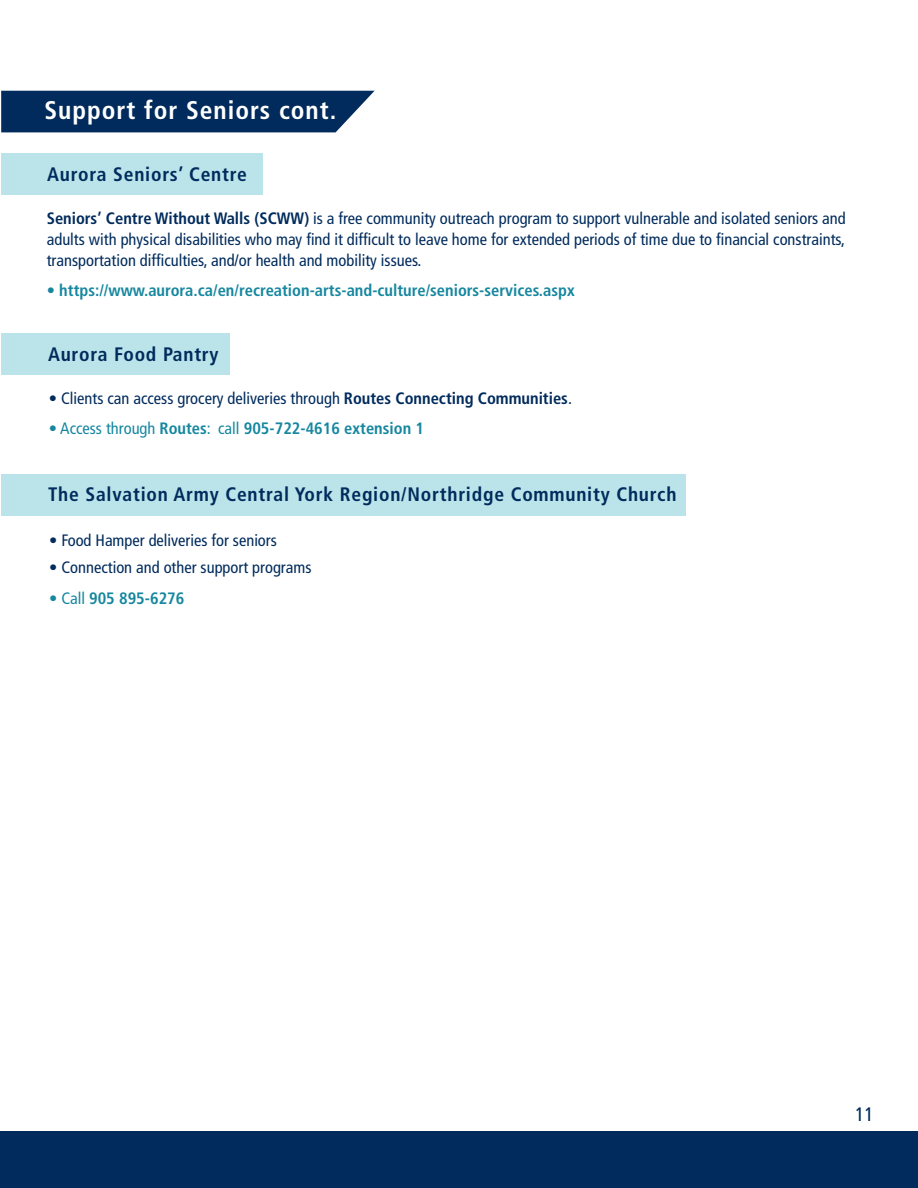
<style>
.page{position:relative;width:918px;height:1188px;background:#fff}
.page>*{position:absolute;margin:0;border:0;box-sizing:border-box;transform-origin:0 0}
.t1{font:700 condensed 25.5px "Frutiger LT Std";letter-spacing:.04em;color:#fff}
.t2{font:700 condensed 19.5px "Frutiger LT Std";letter-spacing:.04em;color:#002b5c}
.t3{font:condensed 19.5px "Frutiger LT Std";color:#002b5c}
.t4{font:condensed 16.5px/21px "Frutiger LT Std";color:#002b5c;text-align:justify}
.t5{font:700 condensed 16.5px "Frutiger LT Std";color:#16879f}
.s1{font-weight:700}
.s2{font-weight:400}
</style>
<div class="page">
<div style="left:0;top:1132px;width:918px;height:56px;background:#002b5c"></div>
<div style="left:1px;top:91px;width:374px;height:41px;background:#002b5c"></div>
<div style="left:1px;top:333px;width:229px;height:42px;background:#bae4e9"></div>
<div style="left:1px;top:153px;width:261px;height:42px;background:#bae4e9"></div>
<div style="left:1px;top:474px;width:685px;height:42px;background:#bae4e9"></div>
<p class="t1" style="left:44px;top:95px;width:294px">Support for Seniors cont.</p>
<p class="t2" style="left:47px;top:163px;width:201px">Aurora Seniors’ Centre</p>
<p class="t4" style="left:47px;top:208px;width:801px"><span class="s1">Seniors’ Centre Without Walls (SCWW)</span> is a free community outreach program to support vulnerable and isolated seniors and adults with physical disabilities who may find it difficult to leave home for extended periods of time due to financial constraints, transportation difficulties, and/or health and mobility issues.</p>
<p class="t5" style="left:47px;top:281px;width:529px">• https://www.aurora.ca/en/recreation-arts-and-culture/seniors-services.aspx</p>
<p class="t2" style="left:48px;top:343px;width:172px">Aurora Food Pantry</p>
<p class="t4" style="left:49px;top:388px;width:525px">• Clients can access grocery deliveries through <span class="s1">Routes Connecting Communities</span>.</p>
<p class="t5" style="left:49px;top:418px;width:377px"><span class="s2">• Access through</span> Routes<span class="s2">: call</span> 905-722-4616 extension 1</p>
<p class="t2" style="left:48px;top:483px;width:630px">The Salvation Army Central York Region/Northridge Community Church</p>
<p class="t4" style="left:49px;top:530px;width:229px">• Food Hamper deliveries for seniors</p>
<p class="t4" style="left:49px;top:557px;width:264px">• Connection and other support programs</p>
<p class="t5" style="left:49px;top:588px;width:137px"><span class="s2">• Call</span> 905 895-6276</p>
<p class="t3" style="left:855px;top:1103px;width:20px">11</p>
</div>
